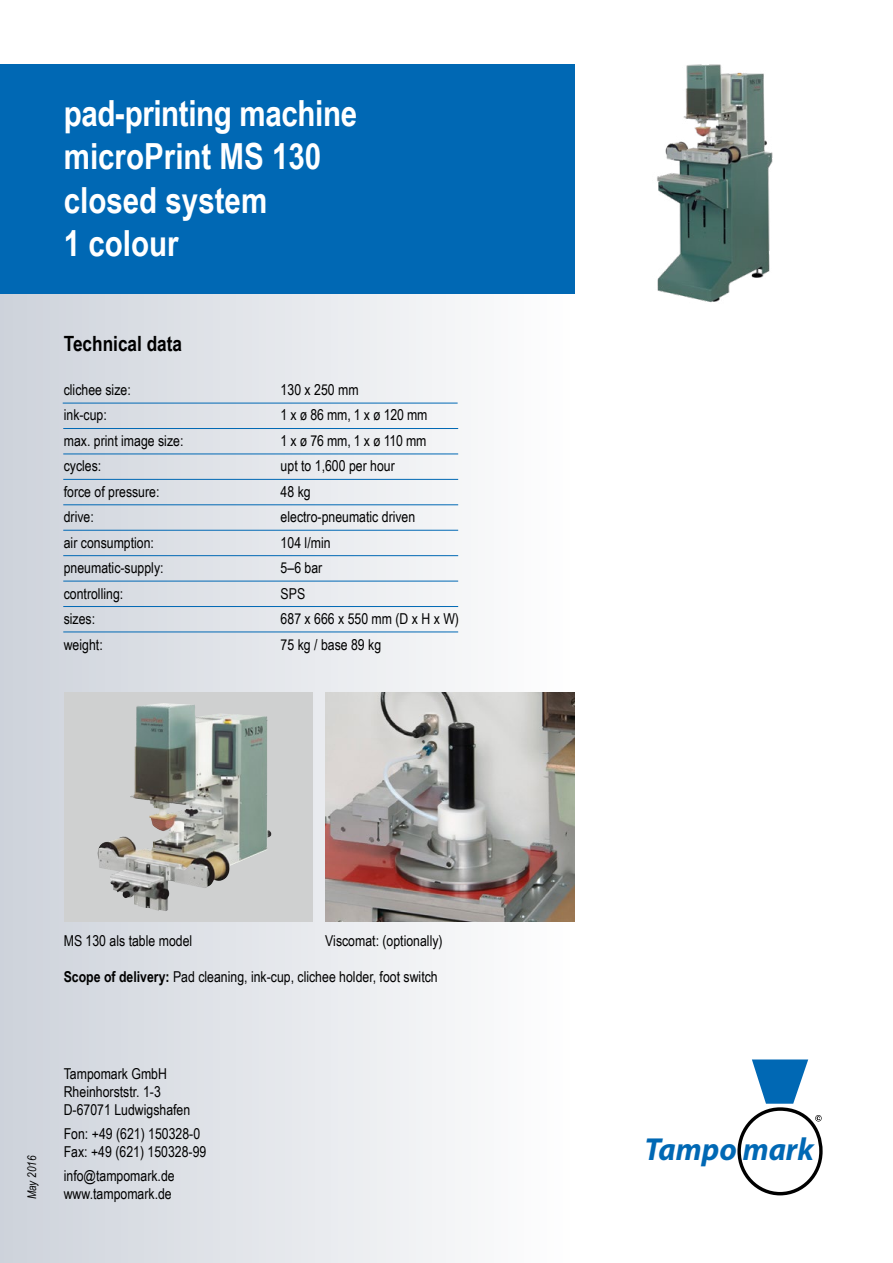
<style>
.page{position:relative;width:893px;height:1263px;background:#fff}
.page>*{position:absolute;margin:0;border:0;box-sizing:border-box;transform-origin:0 0}
.t1{font:700 36px/43.2px "Arial Narrow";color:#fff}
.t2{font:italic 700 31.95px "Myriad Pro";color:#0068b4}
.t3{font:700 21px "Arial Narrow";color:#000}
.t4{font:15px/18px "Arial Narrow";color:#000}
.t5{font:italic 12px "Arial Narrow";letter-spacing:-.005em;color:#000}
.s1{font-weight:700}
</style>
<div class="page">
<div style="left:0;top:240px;width:574px;height:1023px;background:linear-gradient(to right,#cdd2db,#fefefe)"></div>
<img style="left:657px;top:64px;width:116px;height:239px">
<svg style="left:815px;top:1115px;width:7px;height:6px"></svg>
<svg style="left:752px;top:1059px;width:56px;height:45px"></svg>
<div style="left:737px;top:1107px;width:86px;height:88px;border:3px solid #000;border-radius:50%"></div>
<div style="left:0;top:64px;width:574px;height:229px;background:#0068b4"></div>
<hr style="left:63px;top:403px;width:395px;height:1px;background:#0068b4">
<hr style="left:63px;top:428px;width:395px;height:1px;background:#0068b4">
<hr style="left:63px;top:606px;width:395px;height:1px;background:#0068b4">
<hr style="left:63px;top:632px;width:395px;height:1px;background:#0068b4">
<hr style="left:63px;top:454px;width:395px;height:1px;background:#0068b4">
<hr style="left:63px;top:479px;width:395px;height:1px;background:#0068b4">
<hr style="left:63px;top:504px;width:395px;height:1px;background:#0068b4">
<hr style="left:63px;top:530px;width:395px;height:1px;background:#0068b4">
<hr style="left:63px;top:581px;width:395px;height:1px;background:#0068b4">
<hr style="left:63px;top:555px;width:395px;height:1px;background:#0068b4">
<img style="left:325px;top:692px;width:249px;height:230px">
<svg style="left:64px;top:692px;width:249px;height:230px;background:#b9bcb8"></svg>
<img style="left:130px;top:703px;width:32px;height:110px">
<h1 class="t1" style="left:64px;top:90px;width:295px">pad-printing machine microPrint MS 130 closed system<br>1 colour</h1>
<h3 class="t3" style="left:64px;top:328px;width:120px">Technical data</h3>
<p class="t4" style="left:64px;top:380px;width:68px">clichee size:</p>
<p class="t4" style="left:281px;top:380px;width:79px">130 x 250 mm</p>
<p class="t4" style="left:64px;top:405px;width:45px">ink-cup:</p>
<p class="t4" style="left:281px;top:405px;width:148px">1 x ø 86 mm, 1 x ø 120 mm</p>
<p class="t4" style="left:64px;top:431px;width:121px">max. print image size:</p>
<p class="t4" style="left:281px;top:431px;width:147px">1 x ø 76 mm, 1 x ø 110 mm</p>
<p class="t4" style="left:64px;top:456px;width:39px">cycles:</p>
<p class="t4" style="left:281px;top:456px;width:116px">upt to 1,600 per hour</p>
<p class="t4" style="left:64px;top:482px;width:97px">force of pressure:</p>
<p class="t4" style="left:281px;top:482px;width:32px">48 kg</p>
<p class="t4" style="left:64px;top:507px;width:32px">drive:</p>
<p class="t4" style="left:281px;top:507px;width:136px">electro-pneumatic driven</p>
<p class="t4" style="left:64px;top:533px;width:92px">air consumption:</p>
<p class="t4" style="left:281px;top:533px;width:51px">104 l/min</p>
<p class="t4" style="left:64px;top:558px;width:101px">pneumatic-supply:</p>
<p class="t4" style="left:281px;top:558px;width:43px">5–6 bar</p>
<p class="t4" style="left:64px;top:584px;width:61px">controlling:</p>
<p class="t4" style="left:281px;top:584px;width:26px">SPS</p>
<p class="t4" style="left:64px;top:609px;width:33px">sizes:</p>
<p class="t4" style="left:281px;top:609px;width:180px">687 x 666 x 550 mm (D x H x W)</p>
<p class="t4" style="left:64px;top:635px;width:40px">weight:</p>
<p class="t4" style="left:281px;top:635px;width:102px">75 kg / base 89 kg</p>
<p class="t4" style="left:64px;top:931px;width:130px">MS 130 als table model</p>
<p class="t4" style="left:325px;top:931px;width:119px">Viscomat: (optionally)</p>
<p class="t4" style="left:64px;top:967px;width:376px"><span class="s1">Scope of delivery:</span> Pad cleaning, ink-cup, clichee holder, foot switch</p>
<p class="t5" style="left:24px;top:1199px;width:45px;rotate:-90deg">May 2016</p>
<p class="t4" style="left:64px;top:1064px;width:128px">Tampomark GmbH<br>Rheinhorststr. 1-3<br>D-67071 Ludwigshafen</p>
<p class="t4" style="left:64px;top:1124px;width:144px">Fon: +49 (621) 150328-0<br>Fax: +49 (621) 150328-99</p>
<p class="t4" style="left:64px;top:1166px;width:112px">info@tampomark.de www.tampomark.de</p>
<h2 class="t2" style="left:644px;top:1128px;width:171px">Tampo mark</h2>
</div>
